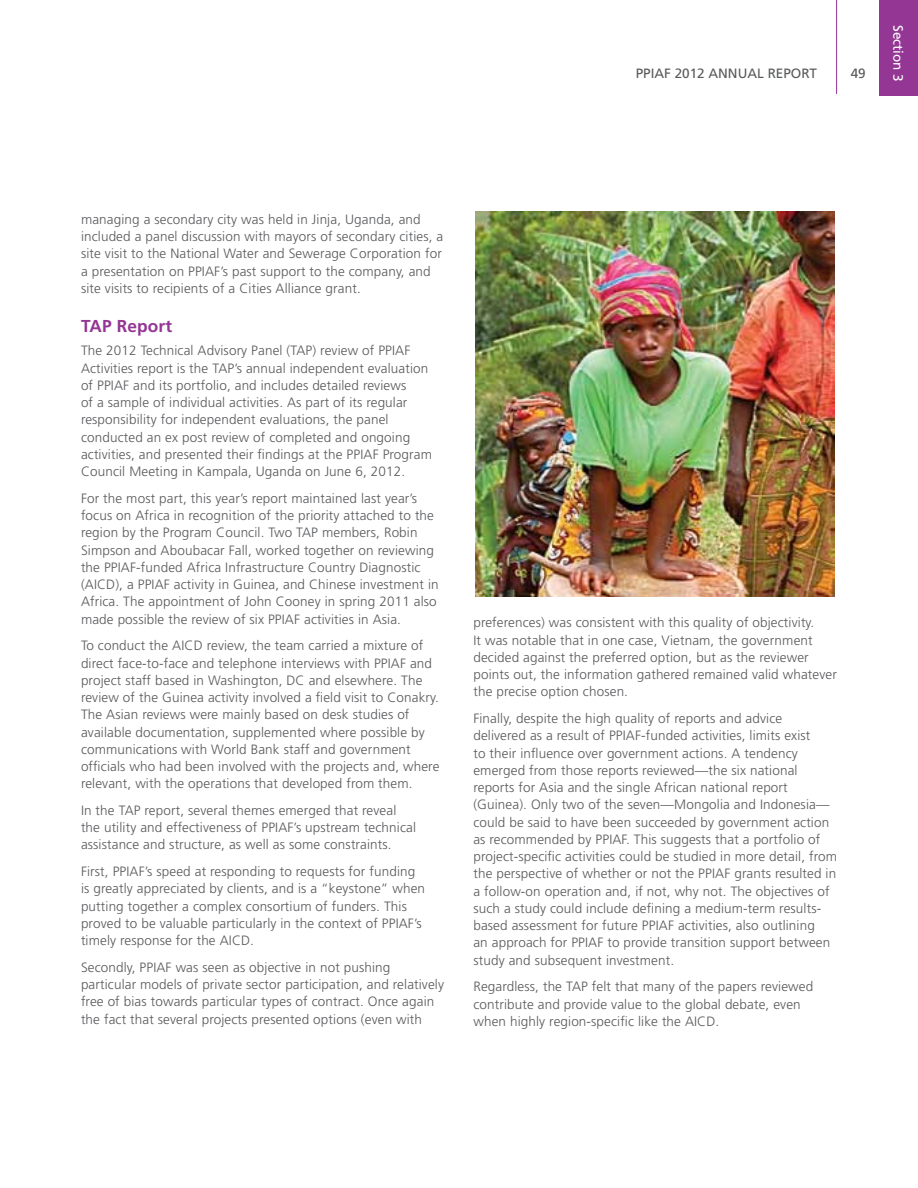
<style>
.page{position:relative;width:918px;height:1188px;background:#fff}
.page>*{position:absolute;margin:0;border:0;box-sizing:border-box;transform-origin:0 0}
.t1{font:700 17.25px "Frutiger";letter-spacing:.01em;color:#943694}
.Body_Copy{font:300 13.5px/17.2px "Frutiger";letter-spacing:.01em;color:#58595b}
.t2{font:13.5px "Frutiger";color:#58595b}
.t3{font:13.5px "Frutiger";color:#fff}
</style>
<div class="page">
<img style="left:475px;top:212px;width:359px;height:384px">
<div style="left:879px;top:0;width:39px;height:95px;background:#943694"></div>
<hr style="left:836px;top:0;width:1px;height:94px;background:#943694">
<p class="t2" style="left:636px;top:65px;width:183px">PPIAF 2012 ANNUAL REPORT</p>
<p class="t2" style="left:851px;top:65px;width:17px">49</p>
<p class="t3" style="left:906px;top:25px;width:59px;rotate:90deg">Section 3</p>
<p class="Body_Copy" style="left:81px;top:211px;width:364px">managing a secondary city was held in Jinja, Uganda, and included a panel discussion with mayors of secondary cities, a site visit to the National Water and Sewerage Corporation for a presentation on PPIAF’s past support to the company, and site visits to recipients of a Cities Alliance grant.</p>
<p class="t1" style="left:81px;top:316px;width:93px">TAP Report</p>
<p class="Body_Copy" style="left:81px;top:342px;width:353px">The 2012 Technical Advisory Panel (TAP) review of PPIAF Activities report is the TAP’s annual independent evaluation of PPIAF and its portfolio, and includes detailed reviews<br>of a sample of individual activities. As part of its regular responsibility for independent evaluations, the panel conducted an ex post review of completed and ongoing activities, and presented their findings at the PPIAF Program Council Meeting in Kampala, Uganda on June 6, 2012.</p>
<p class="Body_Copy" style="left:81px;top:490px;width:359px">For the most part, this year’s report maintained last year’s focus on Africa in recognition of the priority attached to the region by the Program Council. Two TAP members, Robin Simpson and Aboubacar Fall, worked together on reviewing the PPIAF-funded Africa Infrastructure Country Diagnostic (AICD), a PPIAF activity in Guinea, and Chinese investment in Africa. The appointment of John Cooney in spring 2011 also made possible the review of six PPIAF activities in Asia.</p>
<p class="Body_Copy" style="left:81px;top:637px;width:360px">To conduct the AICD review, the team carried a mixture of direct face-to-face and telephone interviews with PPIAF and project staff based in Washington, DC and elsewhere. The review of the Guinea activity involved a field visit to Conakry.<br>The Asian reviews were mainly based on desk studies of available documentation, supplemented where possible by communications with World Bank staff and government officials who had been involved with the projects and, where relevant, with the operations that developed from them.</p>
<p class="Body_Copy" style="left:81px;top:802px;width:337px">In the TAP report, several themes emerged that reveal the utility and effectiveness of PPIAF’s upstream technical assistance and structure, as well as some constraints.</p>
<p class="Body_Copy" style="left:81px;top:863px;width:346px">First, PPIAF’s speed at responding to requests for funding is greatly appreciated by clients, and is a “keystone” when putting together a complex consortium of funders. This proved to be valuable particularly in the context of PPIAF’s timely response for the AICD.</p>
<p class="Body_Copy" style="left:81px;top:959px;width:365px">Secondly, PPIAF was seen as objective in not pushing particular models of private sector participation, and relatively free of bias towards particular types of contract. Once again the fact that several projects presented options (even with</p>
<p class="Body_Copy" style="left:473px;top:614px;width:365px">preferences) was consistent with this quality of objectivity.<br>It was notable that in one case, Vietnam, the government decided against the preferred option, but as the reviewer points out, the information gathered remained valid whatever the precise option chosen.</p>
<p class="Body_Copy" style="left:473px;top:710px;width:365px">Finally, despite the high quality of reports and advice delivered as a result of PPIAF-funded activities, limits exist<br>to their influence over government actions. A tendency emerged from those reports reviewed—the six national reports for Asia and the single African national report (Guinea). Only two of the seven—Mongolia and Indonesia— could be said to have been succeeded by government action as recommended by PPIAF. This suggests that a portfolio of project-specific activities could be studied in more detail, from the perspective of whether or not the PPIAF grants resulted in a follow-on operation and, if not, why not. The objectives of such a study could include defining a medium-term results&shy;based assessment for future PPIAF activities, also outlining<br>an approach for PPIAF to provide transition support between study and subsequent investment.</p>
<p class="Body_Copy" style="left:473px;top:978px;width:341px">Regardless, the TAP felt that many of the papers reviewed contribute and provide value to the global debate, even when highly region-specific like the AICD.</p>
</div>
